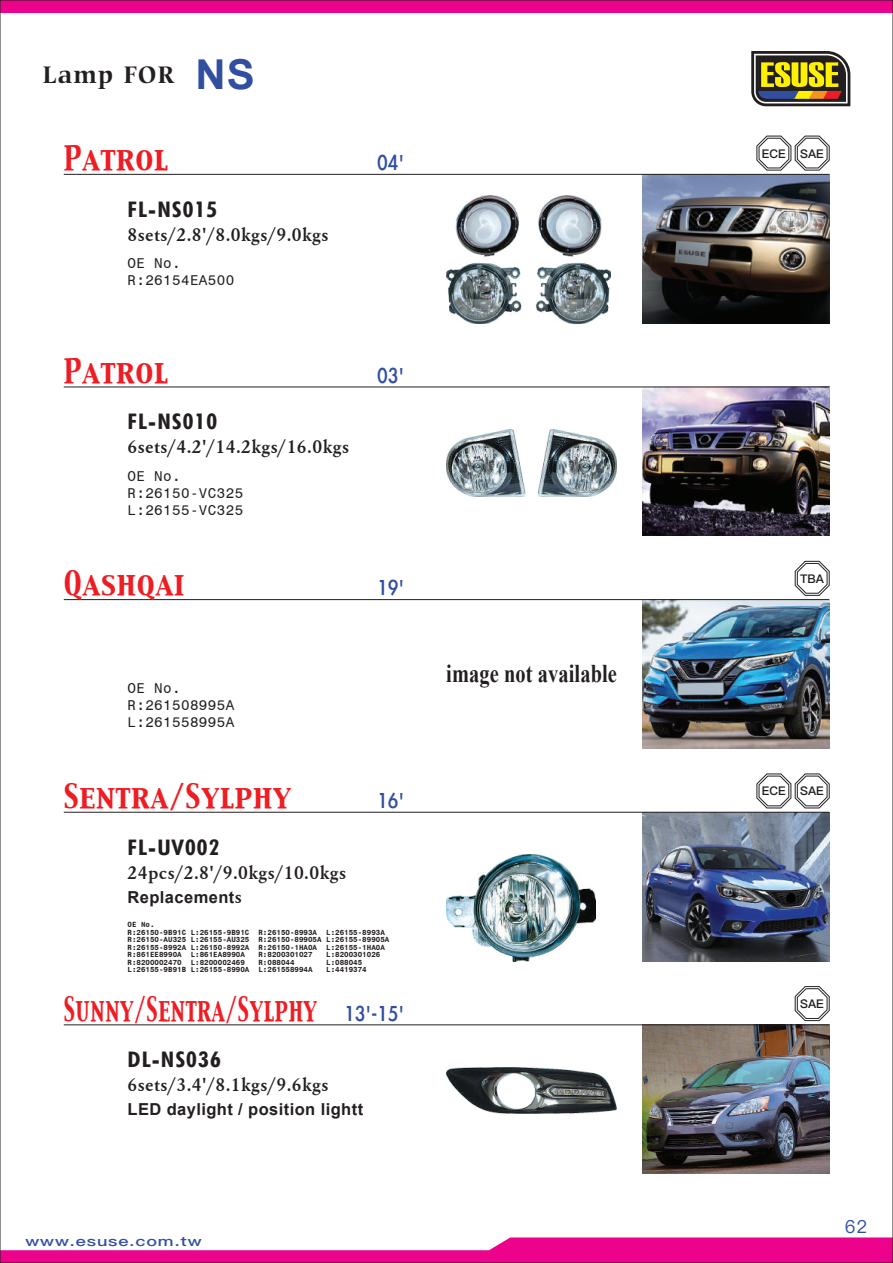
<style>
.page{position:relative;width:893px;height:1263px;background:#fff}
.page>*{position:absolute;margin:0;border:0;box-sizing:border-box;transform-origin:0 0}
.t1{font:29.7px "Capitals";letter-spacing:.025em;color:#ee1d23;scale:.91 1}
.t2{font:29.7px "Capitals";letter-spacing:.025em;color:#ee1d23;scale:.68 1}
.t3{font:700 25.5px "Times New Roman";letter-spacing:.005em;color:#231f20;scale:.8 1}
.t4{font:700 25.5px "Carmina BT";letter-spacing:.05em;color:#231f20;scale:.94 1}
.t5{font:24.75px "Li Gothic Med";letter-spacing:.025em;color:#324ea1;scale:.87 1}
.t6{font:700 condensed 21.45px "Futura BT";letter-spacing:.05em;color:#231f20;scale:1.14 1}
.t7{font:700 19.5px "Hehen Heb T";letter-spacing:.025em;color:#231f20}
.t8{font:18px "Ping Fang TC";color:#324ea1}
.t9{font:700 16.5px "Arial";letter-spacing:.025em;color:#231f20}
.t10{font:14.25px/17.1px "Monospace 821 BT";letter-spacing:.025em;color:#231f20}
.t11{font:500 13.5px "Ping Fang TC";letter-spacing:.05em;color:#324ea1;scale:1.33 1}
.t12{font:600 12px "Ping Fang TC";color:#231f20}
.t13{font:700 7.5px/7.5px "Monospace 821 BT";color:#231f20}
.s1{font-family:"Arial";font-size:41.1px;color:#324ea1}
.s2{font-family:"Hehen Heb T";font-size:19.5px}
</style>
<div class="page">
<img style="left:642px;top:1025px;width:187px;height:149px">
<img style="left:446px;top:1067px;width:171px;height:46px">
<img style="left:642px;top:813px;width:187px;height:148px">
<img style="left:446px;top:855px;width:149px;height:106px">
<img style="left:642px;top:600px;width:187px;height:148px">
<img style="left:642px;top:388px;width:187px;height:148px">
<img style="left:446px;top:429px;width:171px;height:68px">
<img style="left:642px;top:175px;width:187px;height:148px">
<img style="left:446px;top:196px;width:165px;height:127px">
<svg style="left:756px;top:135px;width:74px;height:36px"></svg>
<svg style="left:794px;top:561px;width:36px;height:35px"></svg>
<svg style="left:794px;top:986px;width:36px;height:36px"></svg>
<svg style="left:756px;top:773px;width:74px;height:36px"></svg>
<hr style="left:64px;top:174px;width:765px;height:1px;background:#231f20">
<hr style="left:64px;top:387px;width:765px;height:1px;background:#231f20">
<hr style="left:64px;top:599px;width:765px;height:1px;background:#231f20">
<hr style="left:64px;top:812px;width:765px;height:1px;background:#231f20">
<hr style="left:64px;top:1024px;width:765px;height:1px;background:#231f20">
<svg style="left:751px;top:51px;width:99px;height:55px;background:#7e7437"></svg>
<svg style="left:2px;top:1237px;width:889px;height:24px"></svg>
<div style="left:0;top:0;width:893px;height:13px;background:#ed028c"></div>
<h2 class="t4" style="left:42px;top:60px;width:228px">Lamp FOR <span class="s1">NS</span></h2>
<h1 class="t1" style="left:64px;top:138px;width:116px">Patrol</h1>
<h3 class="t6" style="left:128px;top:196px;width:80px">FL-NS015</h3>
<h3 class="t7" style="left:128px;top:222px;width:203px">8sets/2.8'/8.0kgs/9.0kgs</h3>
<h3 class="t10" style="left:128px;top:254px;width:108px">OE No.<br>R:26154EA500</h3>
<h1 class="t1" style="left:64px;top:350px;width:116px">Patrol</h1>
<h3 class="t6" style="left:128px;top:409px;width:80px">FL-NS010</h3>
<h3 class="t7" style="left:128px;top:434px;width:223px">6sets/4.2'/14.2kgs/16.0kgs</h3>
<h3 class="t10" style="left:128px;top:467px;width:117px">OE No.<br>R:26150-VC325<br>L:26155-VC325</h3>
<h1 class="t1" style="left:64px;top:563px;width:134px">Qashqai</h1>
<h3 class="t5" style="left:378px;top:150px;width:32px">04'</h3>
<h3 class="t5" style="left:378px;top:362px;width:32px">03'</h3>
<h3 class="t5" style="left:378px;top:575px;width:32px">19'</h3>
<h3 class="t10" style="left:128px;top:679px;width:108px">OE No.<br>R:261508995A<br>L:261558995A</h3>
<h1 class="t1" style="left:64px;top:776px;width:251px">Sentra/Sylphy</h1>
<h3 class="t6" style="left:128px;top:834px;width:82px">FL-UV002</h3>
<h3 class="t7" style="left:128px;top:860px;width:220px">24pcs/2.8'/9.0kgs/10.0kgs</h3>
<h3 class="t9" style="left:128px;top:886px;width:116px">Replacement<span class="s2">s</span></h3>
<h3 class="t5" style="left:378px;top:787px;width:32px">16'</h3>
<p class="t13" style="left:128px;top:920px;width:263px">OE No.<br>R:26150-9B91C L:26155-9B91C R:26150-8993A L:26155-8993A R:26150-AU325 L:26155-AU325 R:26150-89905A L:26155-89905A R:26155-8992A L:26150-8992A R:26150-1HA0A L:26155-1HA0A R:861EE8990A L:861EA8990A</p>
<p class="t13" style="left:258px;top:950px;width:56px">R:8200301027</p>
<p class="t13" style="left:326px;top:950px;width:56px">L:8200301026</p>
<p class="t13" style="left:128px;top:958px;width:119px">R:8200002470 L:8200002469</p>
<p class="t13" style="left:258px;top:958px;width:38px">R:088044</p>
<p class="t13" style="left:326px;top:958px;width:38px">L:088045</p>
<p class="t13" style="left:128px;top:965px;width:187px">L:26155-9B91B L:26155-8990A L:261558994A</p>
<p class="t13" style="left:326px;top:965px;width:42px">L:4419374</p>
<h1 class="t2" style="left:64px;top:988px;width:374px">Sunny/Sentra/Sylphy</h1>
<h3 class="t6" style="left:128px;top:1047px;width:83px">DL-NS036</h3>
<h3 class="t7" style="left:128px;top:1072px;width:203px">6sets/3.4'/8.1kgs/9.6kgs</h3>
<h3 class="t9" style="left:128px;top:1098px;width:237px">LED daylight / position lightt</h3>
<h3 class="t5" style="left:344px;top:1000px;width:70px">13'-15'</h3>
<h2 class="t3" style="left:446px;top:656px;width:215px">image not available</h2>
<h3 class="t11" style="left:26px;top:1233px;width:134px">www.esuse.com.tw</h3>
<h3 class="t12" style="left:762px;top:146px;width:64px">ECE SAE</h3>
<h3 class="t12" style="left:800px;top:571px;width:25px">TBA</h3>
<h3 class="t12" style="left:762px;top:784px;width:26px">ECE</h3>
<h3 class="t12" style="left:800px;top:784px;width:25px">SAE</h3>
<h3 class="t12" style="left:800px;top:996px;width:25px">SAE</h3>
<h3 class="t8" style="left:845px;top:1216px;width:24px">62</h3>
</div>
